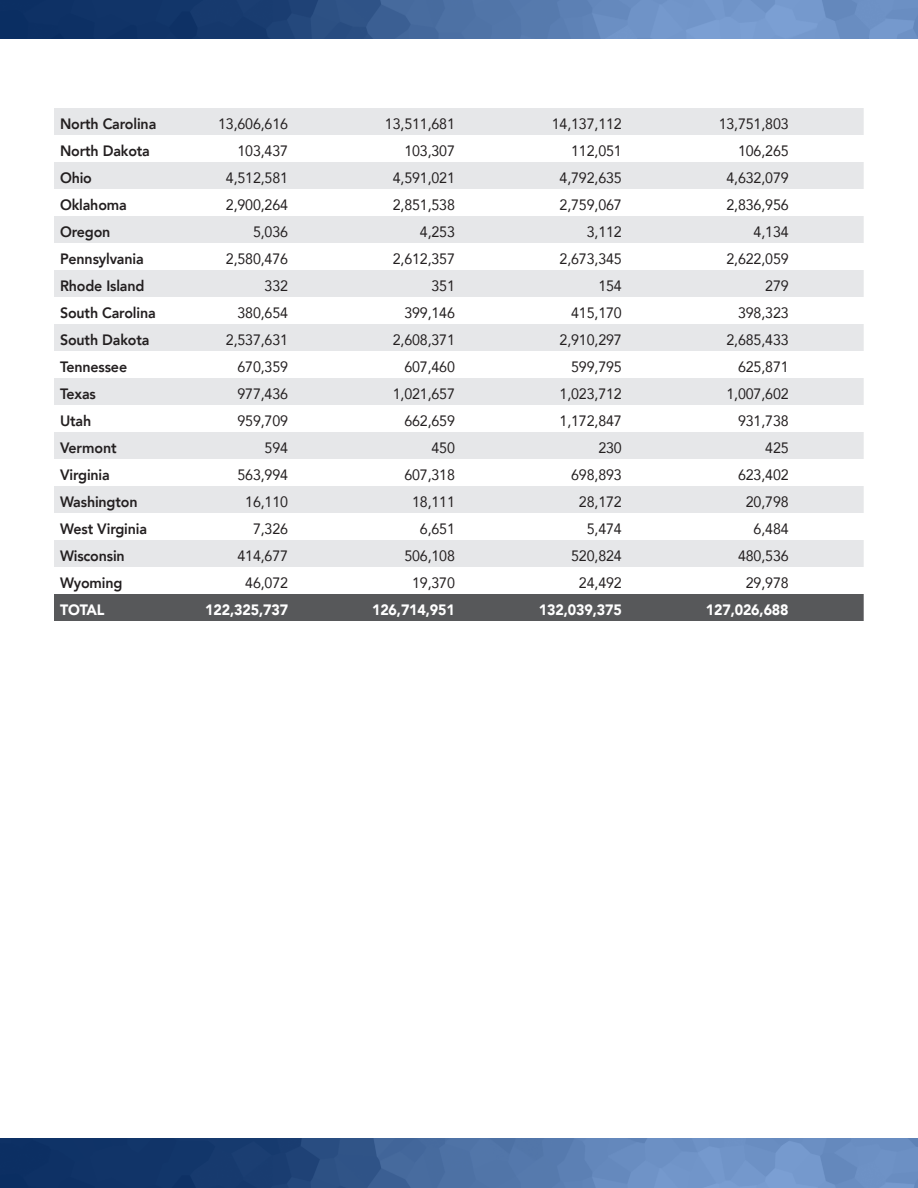
<style>
.page{position:relative;width:918px;height:1188px;background:#fff}
.page>*{position:absolute;margin:0;border:0;box-sizing:border-box;transform-origin:0 0}
.t1{font:15px "Avenir";letter-spacing:-.01em;color:#231f20;scale:.95 1}
.t2{font:800 15px "Avenir";letter-spacing:-.01em;color:#231f20;scale:.95 1}
.t3{font:900 15px "Avenir";letter-spacing:-.01em;color:#fff;scale:.95 1}
</style>
<div class="page">
<img style="left:0;top:0;width:918px;height:39px">
<img style="left:0;top:1139px;width:918px;height:49px">
<svg style="left:54px;top:108px;width:810px;height:459px;fill:#e6e7e9"></svg>
<div style="left:54px;top:594px;width:810px;height:27px;background:#57585a"></div>
<p class="t2" style="left:60px;top:112px;width:103px">North Carolina</p>
<p class="t1" style="left:218px;top:112px;width:75px">13,606,616</p>
<p class="t1" style="left:385px;top:112px;width:75px">13,511,681</p>
<p class="t1" style="left:552px;top:112px;width:75px">14,137,112</p>
<p class="t1" style="left:719px;top:112px;width:75px">13,751,803</p>
<p class="t2" style="left:60px;top:139px;width:96px">North Dakota</p>
<p class="t1" style="left:237px;top:139px;width:55px">103,437</p>
<p class="t1" style="left:404px;top:139px;width:55px">103,307</p>
<p class="t1" style="left:571px;top:139px;width:55px">112,051</p>
<p class="t1" style="left:738px;top:139px;width:55px">106,265</p>
<p class="t2" style="left:60px;top:166px;width:35px">Ohio</p>
<p class="t1" style="left:226px;top:166px;width:67px">4,512,581</p>
<p class="t1" style="left:393px;top:166px;width:67px">4,591,021</p>
<p class="t1" style="left:560px;top:166px;width:67px">4,792,635</p>
<p class="t1" style="left:726px;top:166px;width:67px">4,632,079</p>
<p class="t2" style="left:60px;top:193px;width:72px">Oklahoma</p>
<p class="t1" style="left:226px;top:193px;width:67px">2,900,264</p>
<p class="t1" style="left:393px;top:193px;width:67px">2,851,538</p>
<p class="t1" style="left:560px;top:193px;width:67px">2,759,067</p>
<p class="t1" style="left:726px;top:193px;width:67px">2,836,956</p>
<p class="t2" style="left:60px;top:220px;width:55px">Oregon</p>
<p class="t1" style="left:253px;top:220px;width:38px">5,036</p>
<p class="t1" style="left:420px;top:220px;width:38px">4,253</p>
<p class="t1" style="left:587px;top:220px;width:38px">3,112</p>
<p class="t1" style="left:754px;top:220px;width:38px">4,134</p>
<p class="t2" style="left:60px;top:247px;width:90px">Pennsylvania</p>
<p class="t1" style="left:226px;top:247px;width:67px">2,580,476</p>
<p class="t1" style="left:393px;top:247px;width:67px">2,612,357</p>
<p class="t1" style="left:560px;top:247px;width:67px">2,673,345</p>
<p class="t1" style="left:726px;top:247px;width:67px">2,622,059</p>
<p class="t2" style="left:60px;top:274px;width:90px">Rhode Island</p>
<p class="t1" style="left:265px;top:274px;width:26px">332</p>
<p class="t1" style="left:432px;top:274px;width:26px">351</p>
<p class="t1" style="left:598px;top:274px;width:26px">154</p>
<p class="t1" style="left:765px;top:274px;width:26px">279</p>
<p class="t2" style="left:60px;top:301px;width:102px">South Carolina</p>
<p class="t1" style="left:237px;top:301px;width:55px">380,654</p>
<p class="t1" style="left:404px;top:301px;width:55px">399,146</p>
<p class="t1" style="left:571px;top:301px;width:55px">415,170</p>
<p class="t1" style="left:738px;top:301px;width:55px">398,323</p>
<p class="t2" style="left:60px;top:328px;width:96px">South Dakota</p>
<p class="t1" style="left:226px;top:328px;width:67px">2,537,631</p>
<p class="t1" style="left:393px;top:328px;width:67px">2,608,371</p>
<p class="t1" style="left:560px;top:328px;width:67px">2,910,297</p>
<p class="t1" style="left:726px;top:328px;width:67px">2,685,433</p>
<p class="t2" style="left:60px;top:355px;width:72px">Tennessee</p>
<p class="t1" style="left:237px;top:355px;width:55px">670,359</p>
<p class="t1" style="left:404px;top:355px;width:55px">607,460</p>
<p class="t1" style="left:571px;top:355px;width:55px">599,795</p>
<p class="t1" style="left:738px;top:355px;width:55px">625,871</p>
<p class="t2" style="left:60px;top:382px;width:39px">Texas</p>
<p class="t1" style="left:237px;top:382px;width:55px">977,436</p>
<p class="t1" style="left:393px;top:382px;width:67px">1,021,657</p>
<p class="t1" style="left:560px;top:382px;width:67px">1,023,712</p>
<p class="t1" style="left:726px;top:382px;width:67px">1,007,602</p>
<p class="t2" style="left:60px;top:409px;width:34px">Utah</p>
<p class="t1" style="left:237px;top:409px;width:55px">959,709</p>
<p class="t1" style="left:404px;top:409px;width:55px">662,659</p>
<p class="t1" style="left:560px;top:409px;width:67px">1,172,847</p>
<p class="t1" style="left:738px;top:409px;width:55px">931,738</p>
<p class="t2" style="left:60px;top:436px;width:61px">Vermont</p>
<p class="t1" style="left:265px;top:436px;width:26px">594</p>
<p class="t1" style="left:432px;top:436px;width:26px">450</p>
<p class="t1" style="left:598px;top:436px;width:26px">230</p>
<p class="t1" style="left:765px;top:436px;width:26px">425</p>
<p class="t2" style="left:60px;top:463px;width:54px">Virginia</p>
<p class="t1" style="left:237px;top:463px;width:55px">563,994</p>
<p class="t1" style="left:404px;top:463px;width:55px">607,318</p>
<p class="t1" style="left:571px;top:463px;width:55px">698,893</p>
<p class="t1" style="left:738px;top:463px;width:55px">623,402</p>
<p class="t2" style="left:60px;top:490px;width:83px">Washington</p>
<p class="t1" style="left:245px;top:490px;width:47px">16,110</p>
<p class="t1" style="left:412px;top:490px;width:47px">18,111</p>
<p class="t1" style="left:579px;top:490px;width:47px">28,172</p>
<p class="t1" style="left:746px;top:490px;width:47px">20,798</p>
<p class="t2" style="left:60px;top:517px;width:93px">West Virginia</p>
<p class="t1" style="left:253px;top:517px;width:38px">7,326</p>
<p class="t1" style="left:420px;top:517px;width:38px">6,651</p>
<p class="t1" style="left:587px;top:517px;width:38px">5,474</p>
<p class="t1" style="left:754px;top:517px;width:38px">6,484</p>
<p class="t2" style="left:60px;top:544px;width:70px">Wisconsin</p>
<p class="t1" style="left:237px;top:544px;width:55px">414,677</p>
<p class="t1" style="left:404px;top:544px;width:55px">506,108</p>
<p class="t1" style="left:571px;top:544px;width:55px">520,824</p>
<p class="t1" style="left:738px;top:544px;width:55px">480,536</p>
<p class="t2" style="left:60px;top:571px;width:67px">Wyoming</p>
<p class="t1" style="left:245px;top:571px;width:47px">46,072</p>
<p class="t1" style="left:412px;top:571px;width:47px">19,370</p>
<p class="t1" style="left:579px;top:571px;width:47px">24,492</p>
<p class="t1" style="left:746px;top:571px;width:47px">29,978</p>
<p class="t3" style="left:60px;top:597px;width:48px">TOTAL</p>
<p class="t3" style="left:205px;top:597px;width:89px">122,325,737</p>
<p class="t3" style="left:372px;top:597px;width:89px">126,714,951</p>
<p class="t3" style="left:539px;top:597px;width:89px">132,039,375</p>
<p class="t3" style="left:706px;top:597px;width:89px">127,026,688</p>
</div>
